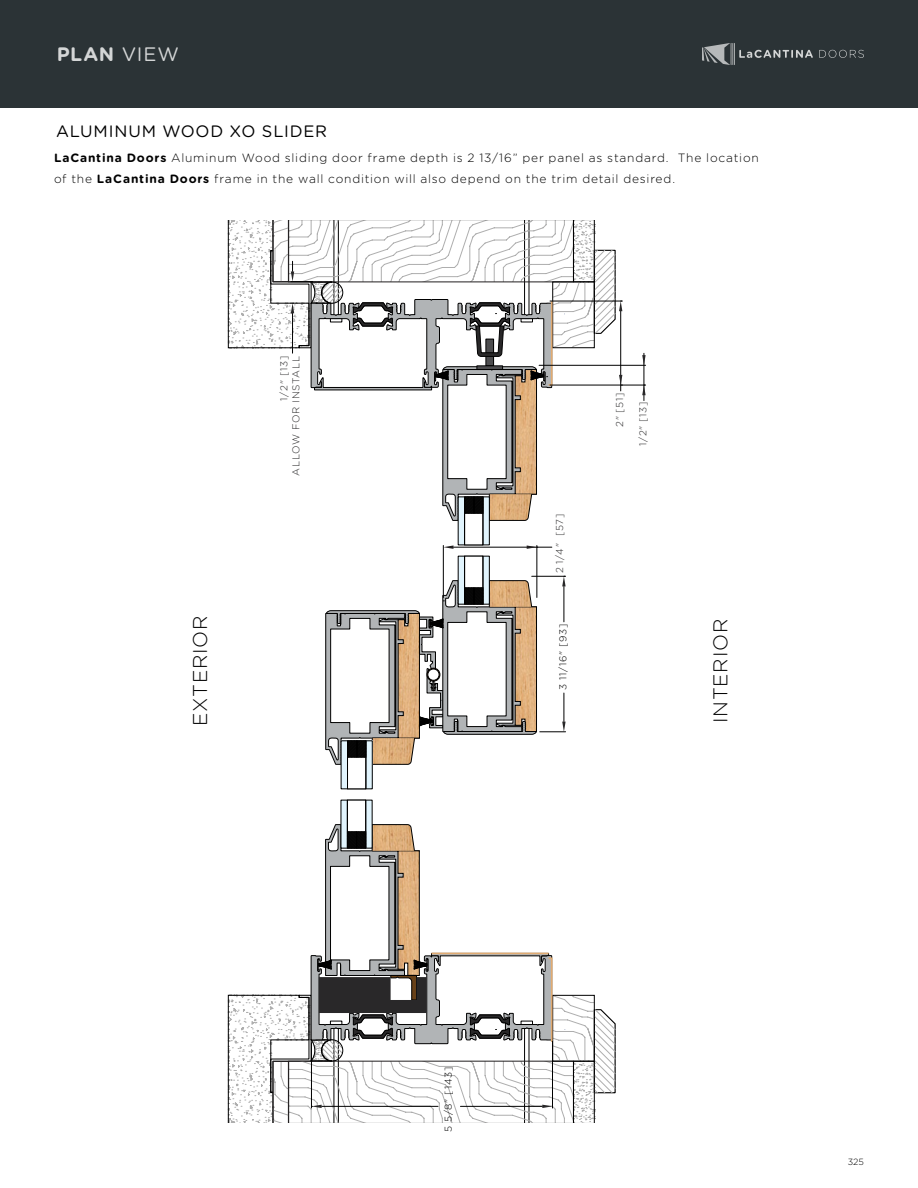
<style>
.page{position:relative;width:918px;height:1188px;background:#fff}
.page>*{position:absolute;margin:0;border:0;box-sizing:border-box;transform-origin:0 0}
.t1{font:300 19.95px "Gotham Rounded";letter-spacing:.04em;color:#000}
.t2{font:700 19.5px "Gotham Rounded";color:#fff}
.t3{font:16.5px "Gotham Rounded";letter-spacing:.05em;color:#000}
.t4{font:300 12px/21px "Gotham Rounded";letter-spacing:.065em;color:#000}
.t5{font:300 9.9px/12px "Gotham Rounded";letter-spacing:.065em;color:#292829;text-align:right}
.t6{font:300 9.9px "Gotham Rounded";letter-spacing:.075em;color:#000}
.t7{font:300 9px "Gotham Rounded";color:#000}
.s1{font-weight:400}
.s2{font-weight:700}
</style>
<div class="page">
<div style="left:0;top:0;width:918px;height:108px;background:#2b3336"></div>
<svg style="left:702px;top:43px;width:111px;height:22px"></svg>
<svg style="left:819px;top:50px;width:45px;height:8px"></svg>
<svg style="left:341px;top:800px;width:31px;height:24px"></svg>
<div style="left:347px;top:800px;width:19px;height:48px;background:#fff"></div>
<hr style="left:347px;top:800px;width:1px;height:48px;background:#000">
<hr style="left:365px;top:800px;width:1px;height:48px;background:#000">
<div style="left:458px;top:556px;width:31px;height:48px;background:#e1f4fd"></div>
<div style="left:458px;top:556px;width:32px;height:48px;border:1px solid #000"></div>
<div style="left:465px;top:556px;width:18px;height:48px;background:#fff"></div>
<div style="left:464px;top:556px;width:19px;height:48px;border:1px solid #000"></div>
<hr style="left:464px;top:556px;width:1px;height:48px;background:#000">
<hr style="left:483px;top:556px;width:1px;height:48px;background:#000">
<div style="left:458px;top:497px;width:32px;height:48px;background:#e1f4fd;border:1px solid #000"></div>
<div style="left:465px;top:497px;width:18px;height:48px;background:#fff"></div>
<div style="left:464px;top:497px;width:19px;height:48px;border:1px solid #000"></div>
<hr style="left:464px;top:497px;width:1px;height:48px;background:#000">
<hr style="left:483px;top:497px;width:1px;height:48px;background:#000">
<div style="left:341px;top:741px;width:31px;height:48px;background:#e1f4fd"></div>
<div style="left:348px;top:741px;width:18px;height:48px;background:#fff"></div>
<div style="left:347px;top:741px;width:19px;height:48px;border:1px solid #000"></div>
<hr style="left:347px;top:741px;width:1px;height:48px;background:#000">
<hr style="left:366px;top:741px;width:1px;height:48px;background:#000">
<hr style="left:443px;top:545px;width:1px;height:52px;background:#000">
<hr style="left:537px;top:545px;width:1px;height:52px;background:#000">
<hr style="left:454px;top:547px;width:98px;height:1px;background:#000">
<svg style="left:443px;top:545px;width:11px;height:4px"></svg>
<svg style="left:325px;top:576px;width:241px;height:189px"></svg>
<svg style="left:527px;top:545px;width:11px;height:4px"></svg>
<svg style="left:228px;top:824px;width:388px;height:299px"></svg>
<svg style="left:228px;top:220px;width:418px;height:301px"></svg>
<h2 class="t2" style="left:56px;top:40px;width:124px">PLAN <span class="s1">VIEW</span></h2>
<h3 class="t3" style="left:56px;top:120px;width:272px">ALUMINUM WOOD XO SLIDER</h3>
<p class="t4" style="left:54px;top:147px;width:706px"><span class="s2">LaCantina Doors</span> Aluminum Wood sliding door frame depth is 2 13/16” per panel as standard. The location of the <span class="s2">LaCantina Doors</span> frame in the wall condition will also depend on the trim detail desired.</p>
<p class="t5" style="left:278px;top:476px;width:121px;rotate:-90deg">1/2" [13]<br>ALLOW FOR INSTALL</p>
<p class="t5" style="left:553px;top:573px;width:61px;rotate:-90deg">2 1/4" [57]</p>
<p class="t5" style="left:613px;top:427px;width:36px;rotate:-90deg">2" [51]</p>
<p class="t5" style="left:636px;top:446px;width:46px;rotate:-90deg">1/2" [13]</p>
<h1 class="t1" style="left:187px;top:726px;width:113px;rotate:-90deg">EXTERIOR</h1>
<h1 class="t1" style="left:707px;top:723px;width:106px;rotate:-90deg">INTERIOR</h1>
<p class="t6" style="left:556px;top:690px;width:67px;rotate:-90deg">3 11/16" [93]</p>
<p class="t6" style="left:442px;top:1132px;width:66px;rotate:-90deg">5 5/8" [143]</p>
<p class="t7" style="left:848px;top:1155px;width:18px">325</p>
</div>
